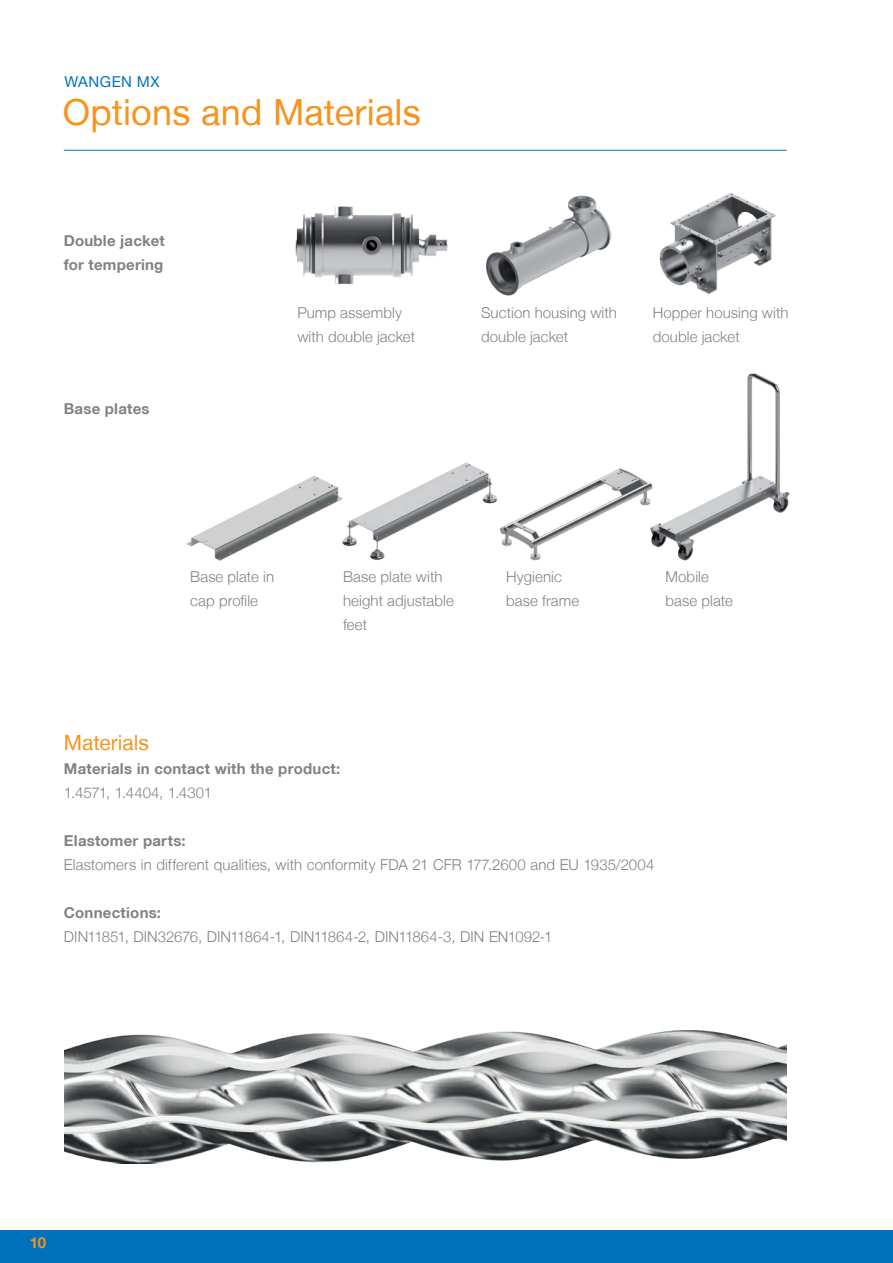
<style>
.page{position:relative;width:893px;height:1263px;background:#fff}
.page>*{position:absolute;margin:0;border:0;box-sizing:border-box;transform-origin:0 0}
.t1{font:36px "Helvetica Neue LT";letter-spacing:.005em;color:#f7931d}
.t2{font:21px "Helvetica Neue LT";color:#f7931d}
.t3{font:300 15px/24px "Helvetica Neue LT";letter-spacing:.005em;color:#808285}
.t4{font:700 15px/24px "Helvetica Neue LT";letter-spacing:.015em;color:#808285}
.t5{font:15px "Helvetica Neue LT";letter-spacing:.03em;color:#0072bc}
.t6{font:700 15px "Helvetica Neue LT";color:#f7931d}
</style>
<div class="page">
<hr style="left:64px;top:150px;width:723px;height:1px;background:#0072bc">
<div style="left:0;top:1230px;width:893px;height:33px;background:#0072bc"></div>
<img style="left:295px;top:206px;width:153px;height:79px">
<img style="left:187px;top:475px;width:154px;height:86px">
<img style="left:486px;top:195px;width:126px;height:101px">
<img style="left:341px;top:462px;width:154px;height:98px">
<img style="left:659px;top:192px;width:117px;height:102px">
<img style="left:652px;top:372px;width:138px;height:189px">
<img style="left:495px;top:468px;width:157px;height:93px">
<img style="left:64px;top:1031px;width:722px;height:132px">
<p class="t5" style="left:65px;top:73px;width:97px">WANGEN MX</p>
<h1 class="t1" style="left:63px;top:91px;width:359px">Options and Materials</h1>
<p class="t4" style="left:64px;top:228px;width:102px">Double jacket for tempering</p>
<p class="t4" style="left:64px;top:396px;width:87px">Base plates</p>
<p class="t3" style="left:297px;top:300px;width:119px">Pump assembly with double jacket</p>
<p class="t3" style="left:481px;top:300px;width:137px">Suction housing with double jacket</p>
<p class="t3" style="left:653px;top:300px;width:137px">Hopper housing with double jacket</p>
<p class="t3" style="left:190px;top:564px;width:85px">Base plate in cap profile</p>
<p class="t3" style="left:343px;top:564px;width:112px">Base plate with height adjustable feet</p>
<p class="t3" style="left:506px;top:564px;width:75px">Hygienic base frame</p>
<p class="t3" style="left:665px;top:564px;width:69px">Mobile base plate</p>
<h2 class="t2" style="left:64px;top:730px;width:87px">Materials</h2>
<p class="t4" style="left:64px;top:756px;width:278px">Materials in contact with the product:</p>
<p class="t3" style="left:64px;top:780px;width:150px">1.4571, 1.4404, 1.4301</p>
<p class="t4" style="left:64px;top:828px;width:123px">Elastomer parts:</p>
<p class="t3" style="left:64px;top:852px;width:592px">Elastomers in different qualities, with conformity FDA 21 CFR 177.2600 and EU 1935/2004</p>
<p class="t4" style="left:64px;top:900px;width:99px">Connections:</p>
<p class="t3" style="left:64px;top:924px;width:490px">DIN11851, DIN32676, DIN11864-1, DIN11864-2, DIN11864-3, DIN EN1092-1</p>
<p class="t6" style="left:30px;top:1233px;width:18px">10</p>
</div>
